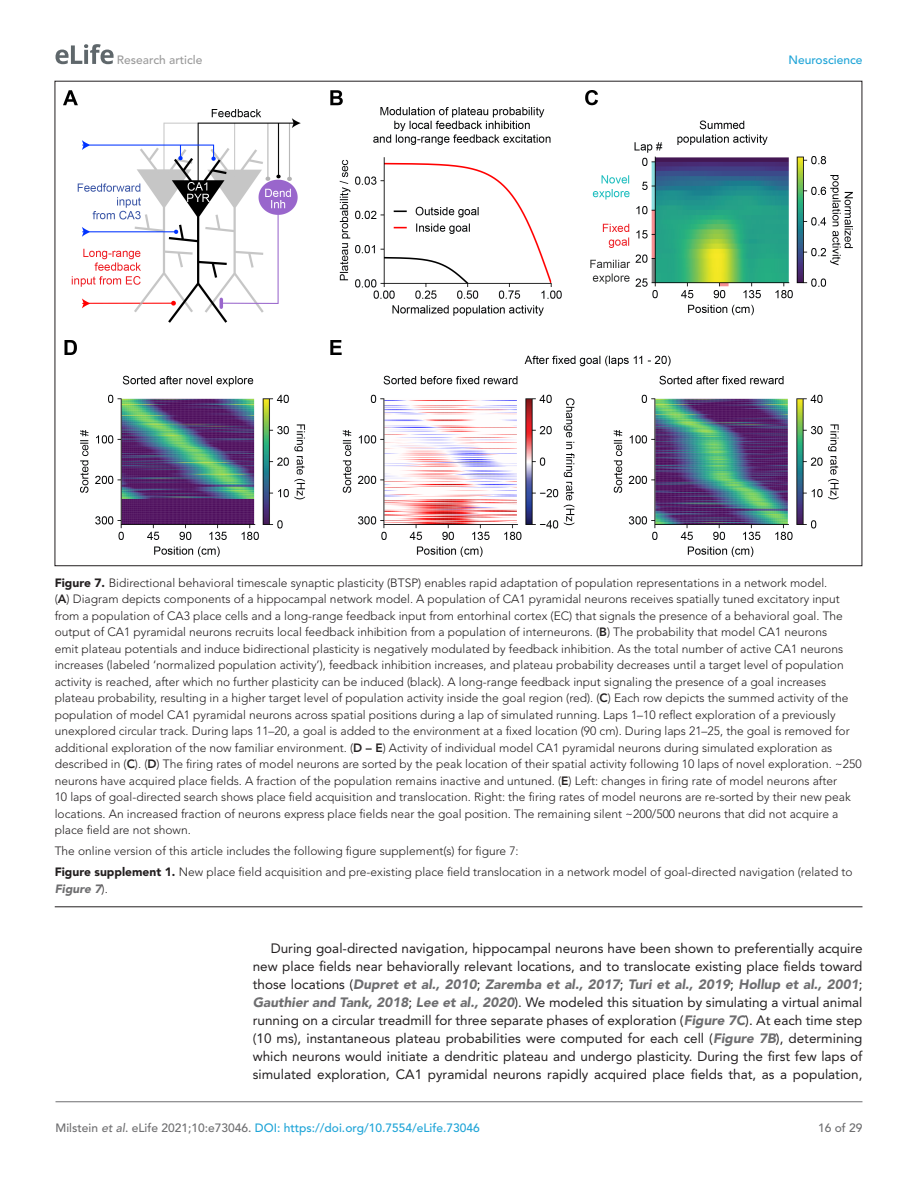
<style>
.page{position:relative;width:918px;height:1188px;background:#fff}
.page>*{position:absolute;margin:0;border:0;box-sizing:border-box;transform-origin:0 0}
.t1{font:13.5px/18px "Avenir LT Std";color:#231f20;text-align:justify}
.t2{font:300 12px/16.5px "Avenir LT Std";color:#231f20}
.t3{font:500 12px "Avenir LT Std";color:#1ea4d7}
.t4{font:500 12px "Avenir LT Std";color:#9a9a9a}
.t5{font:italic 900 12px "Avenir LT Std";color:#6e6e70}
.t6{font:500 12px "Avenir LT Std";color:#6e6e70}
.s1{font-weight:900}
.s2{font-weight:800}
.s3{font-weight:300;font-style:normal;color:#231f20}
.s4{font-weight:900;font-style:italic;color:#6e6e70}
.s5{color:#6e6e70}
.s6{font-style:italic;color:#6e6e70}
</style>
<div class="page">
<svg style="left:56px;top:44px;width:58px;height:20px"></svg>
<hr style="left:56px;top:1101px;width:806px;height:1px;background:#6e6e70">
<hr style="left:55px;top:906px;width:807px;height:1px;background:#231f20">
<img style="left:64px;top:90px;width:789px;height:467px">
<p class="t4" style="left:117px;top:53px;width:87px">Research article</p>
<p class="t3" style="left:788px;top:53px;width:76px">Neuroscience</p>
<p class="t2" style="left:55px;top:575px;width:808px"><span class="s1">Figure 7.</span> Bidirectional behavioral timescale synaptic plasticity (BTSP) enables rapid adaptation of population representations in a network model.<br>(<span class="s2">A</span>) Diagram depicts components of a hippocampal network model. A population of CA1 pyramidal neurons receives spatially tuned excitatory input from a population of CA3 place cells and a long-range feedback input from entorhinal cortex (EC) that signals the presence of a behavioral goal. The output of CA1 pyramidal neurons recruits local feedback inhibition from a population of interneurons. (<span class="s2">B</span>) The probability that model CA1 neurons<br>emit plateau potentials and induce bidirectional plasticity is negatively modulated by feedback inhibition. As the total number of active CA1 neurons increases (labeled ‘normalized population activity’), feedback inhibition increases, and plateau probability decreases until a target level of population activity is reached, after which no further plasticity can be induced (black). A long-range feedback input signaling the presence of a goal increases plateau probability, resulting in a higher target level of population activity inside the goal region (red). (<span class="s2">C</span>) Each row depicts the summed activity of the population of model CA1 pyramidal neurons across spatial positions during a lap of simulated running. Laps 1–10 reflect exploration of a previously unexplored circular track. During laps 11–20, a goal is added to the environment at a fixed location (90 cm). During laps 21–25, the goal is removed for additional exploration of the now familiar environment. (<span class="s2">D – E</span>) Activity of individual model CA1 pyramidal neurons during simulated exploration as described in (<span class="s2">C</span>). (<span class="s2">D</span>) The firing rates of model neurons are sorted by the peak location of their spatial activity following 10 laps of novel exploration. ~250 neurons have acquired place fields. A fraction of the population remains inactive and untuned. (<span class="s2">E</span>) Left: changes in firing rate of model neurons after<br>10 laps of goal-directed search shows place field acquisition and translocation. Right: the firing rates of model neurons are re-sorted by their new peak locations. An increased fraction of neurons express place fields near the goal position. The remaining silent ~200/500 neurons that did not acquire a place field are not shown.</p>
<p class="t2" style="left:55px;top:841px;width:800px;line-height:21px">The online version of this article includes the following figure supplement(s) for figure 7:<br><span class="s1">Figure supplement 1.</span> New place field acquisition and pre-existing place field translocation in a network model of goal-directed navigation (related to</p>
<p class="t5" style="left:55px;top:881px;width:55px">Figure 7<span class="s3">).</span></p>
<p class="t1" style="left:253px;top:940px;width:611px;text-indent:18px">During goal-directed navigation, hippocampal neurons have been shown to preferentially acquire new place fields near behaviorally relevant locations, and to translocate existing place fields toward those locations (<span class="s4">Dupret et al., 2010</span>; <span class="s4">Zaremba et al., 2017</span>; <span class="s4">Turi et al., 2019</span>; <span class="s4">Hollup et al., 2001</span>; <span class="s4">Gauthier and Tank, 2018</span>; <span class="s4">Lee et al., 2020</span>). We modeled this situation by simulating a virtual animal running on a circular treadmill for three separate phases of exploration (<span class="s4">Figure 7C</span>). At each time step (10 ms), instantaneous plateau probabilities were computed for each cell (<span class="s4">Figure 7B</span>), determining which neurons would initiate a dendritic plateau and undergo plasticity. During the first few laps of simulated exploration, CA1 pyramidal neurons rapidly acquired place fields that, as a population,</p>
<p class="t3" style="left:56px;top:1121px;width:426px"><span class="s5">Milstein</span> <span class="s6">et al</span><span class="s5">. eLife 2021;10:e73046.</span> DOI: https://doi.org/10.7554/eLife.73046</p>
<p class="t6" style="left:818px;top:1121px;width:46px">16 of 29</p>
</div>
